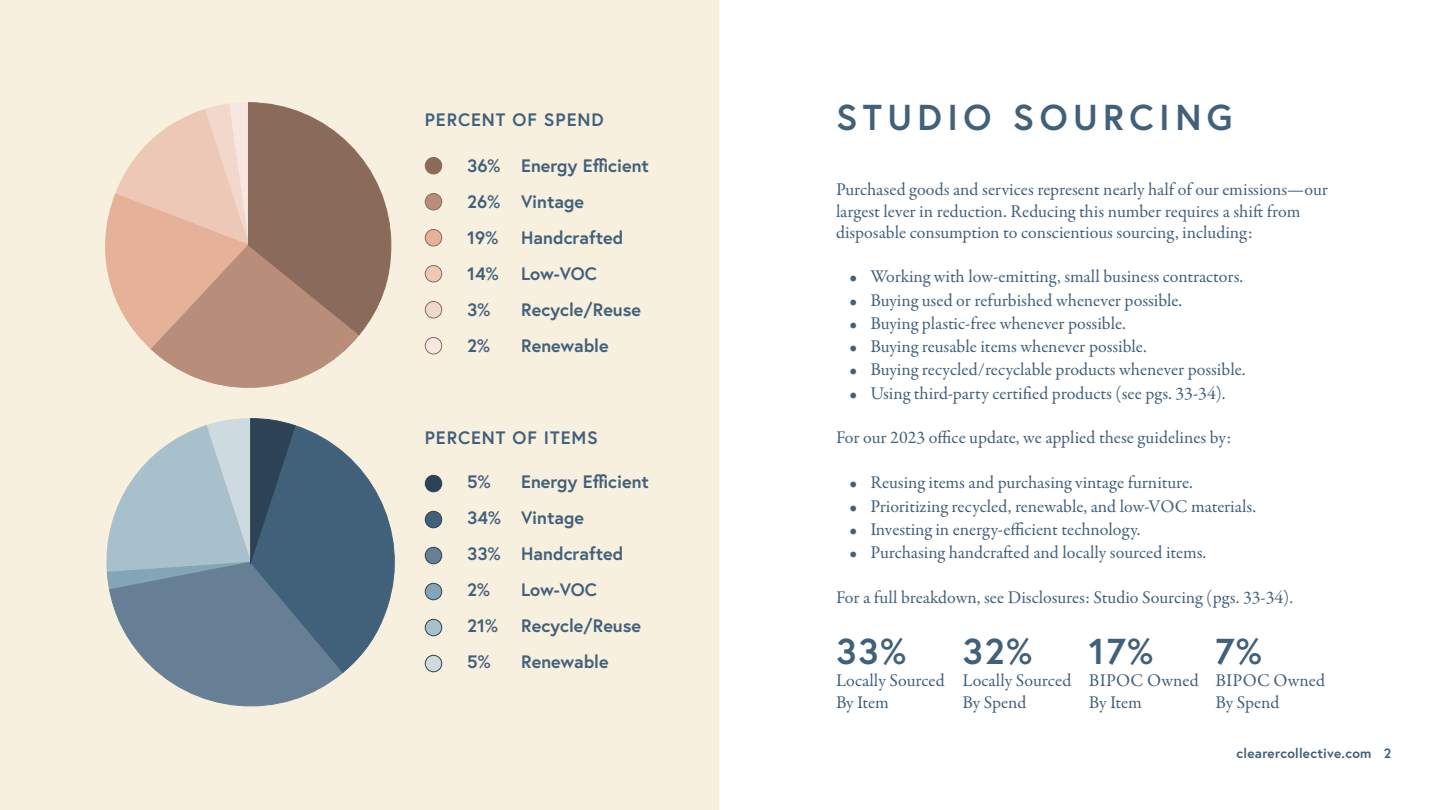
<style>
.page{position:relative;width:1440px;height:810px;background:#fff}
.page>*{position:absolute;margin:0;border:0;box-sizing:border-box;transform-origin:0 0}
.t1{font:700 36px "Europa";letter-spacing:.15em;color:#41607a}
.t2{font:18px/21.6px "Garamond Premr Pro";color:#41607a}
.t3{font:700 18px/36px "Europa";color:#41607a}
.t4{font:700 18px "Europa";letter-spacing:.05em;color:#41607a}
.t5{font:700 13.5px "Europa";letter-spacing:.02em;color:#41607a}
</style>
<div class="page">
<div style="left:0;top:0;width:720px;height:810px;background:#f8f0de"></div>
<svg style="left:102px;top:103px;width:289px;height:288px;background:#c8a896"></svg>
<svg style="left:103px;top:419px;width:293px;height:289px;background:#8a9da8"></svg>
<div style="left:425px;top:158px;width:17px;height:16px;background:#8a6a5b;border-radius:50%"></div>
<div style="left:425px;top:157px;width:17px;height:17px;border:1px solid #8a6a5b;border-radius:50%"></div>
<div style="left:425px;top:194px;width:17px;height:16px;background:#b88d7a;border-radius:50%"></div>
<div style="left:425px;top:193px;width:17px;height:17px;border:1px solid #8a6a5b;border-radius:50%"></div>
<div style="left:425px;top:230px;width:17px;height:16px;background:#e6b199;border-radius:50%"></div>
<div style="left:425px;top:229px;width:17px;height:17px;border:1px solid #8a6a5b;border-radius:50%"></div>
<div style="left:425px;top:266px;width:17px;height:16px;background:#edc8b7;border-radius:50%"></div>
<div style="left:425px;top:265px;width:17px;height:17px;border:1px solid #8a6a5b;border-radius:50%"></div>
<div style="left:425px;top:302px;width:17px;height:16px;background:#f2d8cb;border-radius:50%"></div>
<div style="left:425px;top:301px;width:17px;height:17px;border:1px solid #8a6a5b;border-radius:50%"></div>
<div style="left:425px;top:338px;width:17px;height:16px;background:#f7e7e0;border-radius:50%"></div>
<div style="left:425px;top:337px;width:17px;height:17px;border:1px solid #8a6a5b;border-radius:50%"></div>
<div style="left:425px;top:475px;width:17px;height:17px;background:#2d4355;border-radius:50%"></div>
<div style="left:425px;top:475px;width:17px;height:17px;border:1px solid #2d4355;border-radius:50%"></div>
<div style="left:425px;top:511px;width:17px;height:17px;background:#41607a;border-radius:50%"></div>
<div style="left:425px;top:511px;width:17px;height:17px;border:1px solid #2d4355;border-radius:50%"></div>
<div style="left:425px;top:547px;width:17px;height:17px;background:#677f94;border-radius:50%"></div>
<div style="left:425px;top:547px;width:17px;height:17px;border:1px solid #2d4355;border-radius:50%"></div>
<div style="left:425px;top:583px;width:17px;height:17px;background:#83a5b6;border-radius:50%"></div>
<div style="left:425px;top:583px;width:17px;height:17px;border:1px solid #2d4355;border-radius:50%"></div>
<div style="left:425px;top:619px;width:17px;height:17px;background:#a8c0cb;border-radius:50%"></div>
<div style="left:425px;top:619px;width:17px;height:17px;border:1px solid #2d4355;border-radius:50%"></div>
<div style="left:425px;top:655px;width:17px;height:17px;background:#cddbe1;border-radius:50%"></div>
<div style="left:425px;top:655px;width:17px;height:17px;border:1px solid #2d4355;border-radius:50%"></div>
<p class="t4" style="left:425px;top:108px;width:180px">PERCENT OF SPEND</p>
<p class="t3" style="left:467px;top:147px;width:183px">36% Energy Efficient<br>26% Vintage<br>19%</p>
<p class="t3" style="left:521px;top:219px;width:104px">Handcrafted</p>
<p class="t3" style="left:467px;top:255px;width:33px">14%</p>
<p class="t3" style="left:521px;top:255px;width:77px">Low-VOC</p>
<p class="t3" style="left:467px;top:291px;width:25px">3%</p>
<p class="t3" style="left:521px;top:291px;width:121px">Recycle/Reuse</p>
<p class="t3" style="left:467px;top:327px;width:24px">2%</p>
<p class="t3" style="left:521px;top:327px;width:89px">Renewable</p>
<p class="t4" style="left:425px;top:425px;width:175px">PERCENT OF ITEMS</p>
<p class="t3" style="left:467px;top:463px;width:183px;text-indent:54px">Energy Efficient<br>34% Vintage<br>33% Handcrafted<br>2%</p>
<p class="t3" style="left:467px;top:463px;width:25px">5%</p>
<p class="t3" style="left:521px;top:571px;width:77px">Low-VOC</p>
<p class="t3" style="left:467px;top:607px;width:32px">21%</p>
<p class="t3" style="left:521px;top:607px;width:121px">Recycle/Reuse</p>
<p class="t3" style="left:467px;top:643px;width:25px">5%</p>
<p class="t3" style="left:521px;top:643px;width:89px">Renewable</p>
<h1 class="t1" style="left:836px;top:93px;width:398px">STUDIO SOURCING</h1>
<p class="t2" style="left:836px;top:179px;width:494px">Purchased goods and services represent nearly half of our emissions—our largest lever in reduction. Reducing this number requires a shift from disposable consumption to conscientious sourcing, including:</p>
<p class="t2" style="left:849px;top:266px;width:395px">• Working with low-emitting, small business contractors.</p>
<p class="t2" style="left:849px;top:289px;width:334px">• Buying used or refurbished whenever possible.</p>
<p class="t2" style="left:849px;top:313px;width:278px">• Buying plastic-free whenever possible.</p>
<p class="t2" style="left:849px;top:336px;width:299px">• Buying reusable items whenever possible.</p>
<p class="t2" style="left:849px;top:359px;width:397px">• Buying recycled/recyclable products whenever possible.</p>
<p class="t2" style="left:849px;top:383px;width:378px">• Using third-party certified products (see pgs. 33-34).</p>
<p class="t2" style="left:836px;top:427px;width:397px">For our 2023 office update, we applied these guidelines by:</p>
<p class="t2" style="left:849px;top:472px;width:345px">• Reusing items and purchasing vintage furniture.</p>
<p class="t2" style="left:849px;top:496px;width:408px">• Prioritizing recycled, renewable, and low-VOC materials.</p>
<p class="t2" style="left:849px;top:519px;width:293px">• Investing in energy-efficient technology.</p>
<p class="t2" style="left:849px;top:542px;width:358px">• Purchasing handcrafted and locally sourced items.</p>
<p class="t2" style="left:836px;top:587px;width:459px">For a full breakdown, see Disclosures: Studio Sourcing (pgs. 33-34).</p>
<h1 class="t1" style="left:836px;top:627px;width:72px">33%</h1>
<p class="t2" style="left:836px;top:670px;width:110px">Locally Sourced<br>By Item</p>
<h1 class="t1" style="left:962px;top:627px;width:71px">32%</h1>
<p class="t2" style="left:962px;top:670px;width:110px">Locally Sourced<br>By Spend</p>
<h1 class="t1" style="left:1089px;top:627px;width:66px">17%</h1>
<p class="t2" style="left:1089px;top:670px;width:111px">BIPOC Owned<br>By Item</p>
<h1 class="t1" style="left:1215px;top:627px;width:48px">7%</h1>
<p class="t2" style="left:1215px;top:670px;width:111px">BIPOC Owned<br>By Spend</p>
<p class="t5" style="left:1237px;top:744px;width:156px">clearercollective.com 2</p>
</div>
